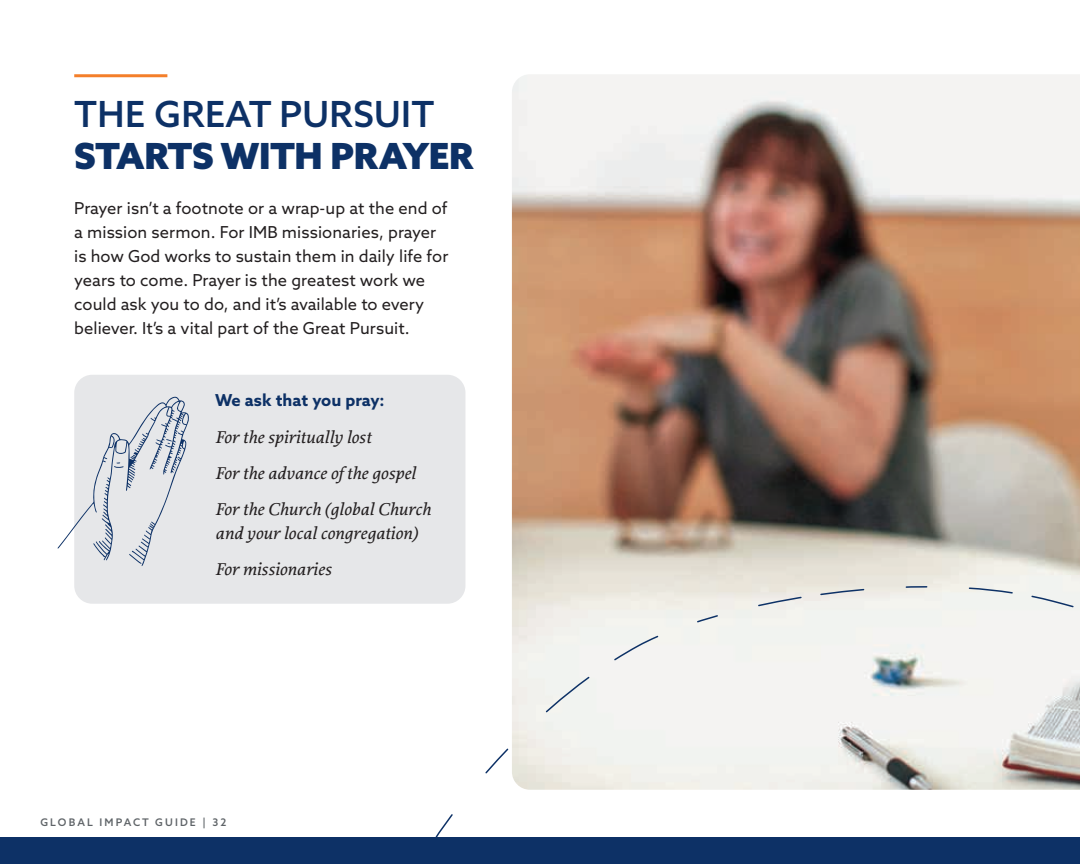
<style>
.page{position:relative;width:1080px;height:864px;background:#fff}
.page>*{position:absolute;margin:0;border:0;box-sizing:border-box;transform-origin:0 0}
.t1{font:900 36px "Azo Sans";letter-spacing:-.01em;color:#0d3166}
.t2{font:500 36px "Azo Sans";color:#0d3166}
.t3{font:italic 500 18px/36px "Proforma";letter-spacing:.005em;color:#231f20}
.t4{font:16.5px/24px "Azo Sans";letter-spacing:.005em;color:#231f20}
.t5{font:700 16.5px "Azo Sans";letter-spacing:.005em;color:#0d3166}
.t6{font:500 10.5px "Azo Sans";letter-spacing:.2em;color:#5e6367}
</style>
<div class="page">
<div style="left:74px;top:375px;width:391px;height:229px;background:#e6e7e9;border-radius:18px"></div>
<img style="left:512px;top:75px;width:568px;height:473px">
<div style="left:0;top:837px;width:1080px;height:27px;background:#0d3166"></div>
<hr style="left:74px;top:74px;width:93px;height:3px;background:#f47f2a">
<svg style="left:435px;top:548px;width:645px;height:289px"></svg>
<svg style="left:57px;top:396px;width:132px;height:170px"></svg>
<h1 class="t2" style="left:74px;top:90px;width:362px">THE GREAT PURSUIT</h1>
<h1 class="t1" style="left:74px;top:132px;width:401px">STARTS WITH PRAYER</h1>
<p class="t4" style="left:74px;top:196px;width:376px">Prayer isn’t a footnote or a wrap-up at the end of a mission sermon. For IMB missionaries, prayer is how God works to sustain them in daily life for years to come. Prayer is the greatest work we could ask you to do, and it’s available to every believer. It’s a vital part of the Great Pursuit.</p>
<p class="t5" style="left:215px;top:389px;width:171px">We ask that you pray:</p>
<p class="t3" style="left:215px;top:419px;width:217px">For the spiritually lost<br>For the advance of the gospel<br>For the Church (global Church</p>
<p class="t3" style="left:215px;top:515px;width:204px">and your local congregation)<br>For missionaries</p>
<p class="t6" style="left:40px;top:815px;width:188px">GLOBAL IMPACT GUIDE | 32</p>
</div>
